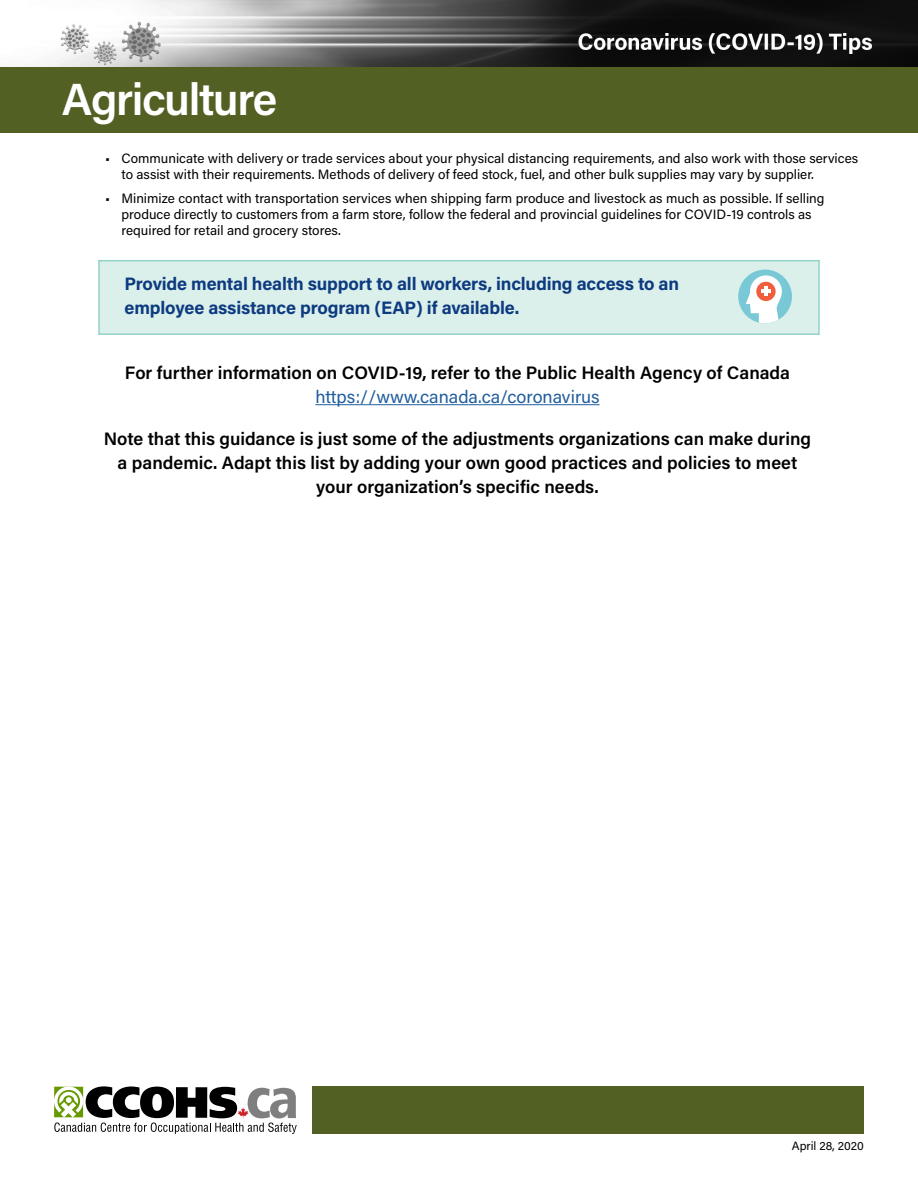
<style>
.page{position:relative;width:918px;height:1188px;background:#fff}
.page>*{position:absolute;margin:0;border:0;box-sizing:border-box;transform-origin:0 0}
.t1{font:600 45px "Acumin Pro";letter-spacing:-.03em;color:#fff}
.credits{font:600 18px/24px "Acumin Pro";color:#000;text-align:center}
.mental_health_text{font:700 18px/24px "Acumin Pro";letter-spacing:-.01em;color:#0d3b80}
.body_bullets{font:13.5px/16.2px "Acumin Pro";color:#000}
.t2{font:12px "Acumin Pro";color:#000}
.s1{font-weight:400;color:#215e9e}
</style>
<div class="page">
<div style="left:313px;top:1086px;width:551px;height:48px;background:#526123"></div>
<img style="left:0;top:0;width:918px;height:68px">
<div style="left:98px;top:260px;width:722px;height:75px;background:#dcf0eb;border:2px solid #92d3c8"></div>
<hr style="left:315px;top:404px;width:285px;height:1px;background:#215e9e">
<div style="left:738px;top:270px;width:54px;height:53px;background:#78c8d5;border-radius:50%"></div>
<svg style="left:750px;top:275px;width:32px;height:32px"></svg>
<svg style="left:756px;top:282px;width:20px;height:19px"></svg>
<svg style="left:746px;top:287px;width:35px;height:36px"></svg>
<svg style="left:54px;top:1086px;width:243px;height:48px"></svg>
<div style="left:0;top:68px;width:918px;height:65px;background:#526123"></div>
<h1 class="t1" style="left:62px;top:68px;width:217px">Agriculture</h1>
<p class="body_bullets" style="left:122px;top:150px;width:738px;text-indent:-16px">• Communicate with delivery or trade services about your physical distancing requirements, and also work with those services to assist with their requirements. Methods of delivery of feed stock, fuel, and other bulk supplies may vary by supplier.</p>
<p class="body_bullets" style="left:122px;top:189px;width:705px;text-indent:-16px">• Minimize contact with transportation services when shipping farm produce and livestock as much as possible. If selling produce directly to customers from a farm store, follow the federal and provincial guidelines for COVID-19 controls as required for retail and grocery stores.</p>
<p class="mental_health_text" style="left:124px;top:271px;width:556px">Provide mental health support to all workers, including access to an employee assistance program (EAP) if available.</p>
<p class="credits" style="left:125px;top:360px;width:667px">For further information on COVID-19, refer to the Public Health Agency of Canada <span class="s1">https://www.canada.ca/coronavirus</span></p>
<p class="credits" style="left:104px;top:426px;width:709px">Note that this guidance is just some of the adjustments organizations can make during a pandemic. Adapt this list by adding your own good practices and policies to meet your organization’s specific needs.</p>
<p class="t2" style="left:792px;top:1137px;width:74px">April 28, 2020</p>
</div>
